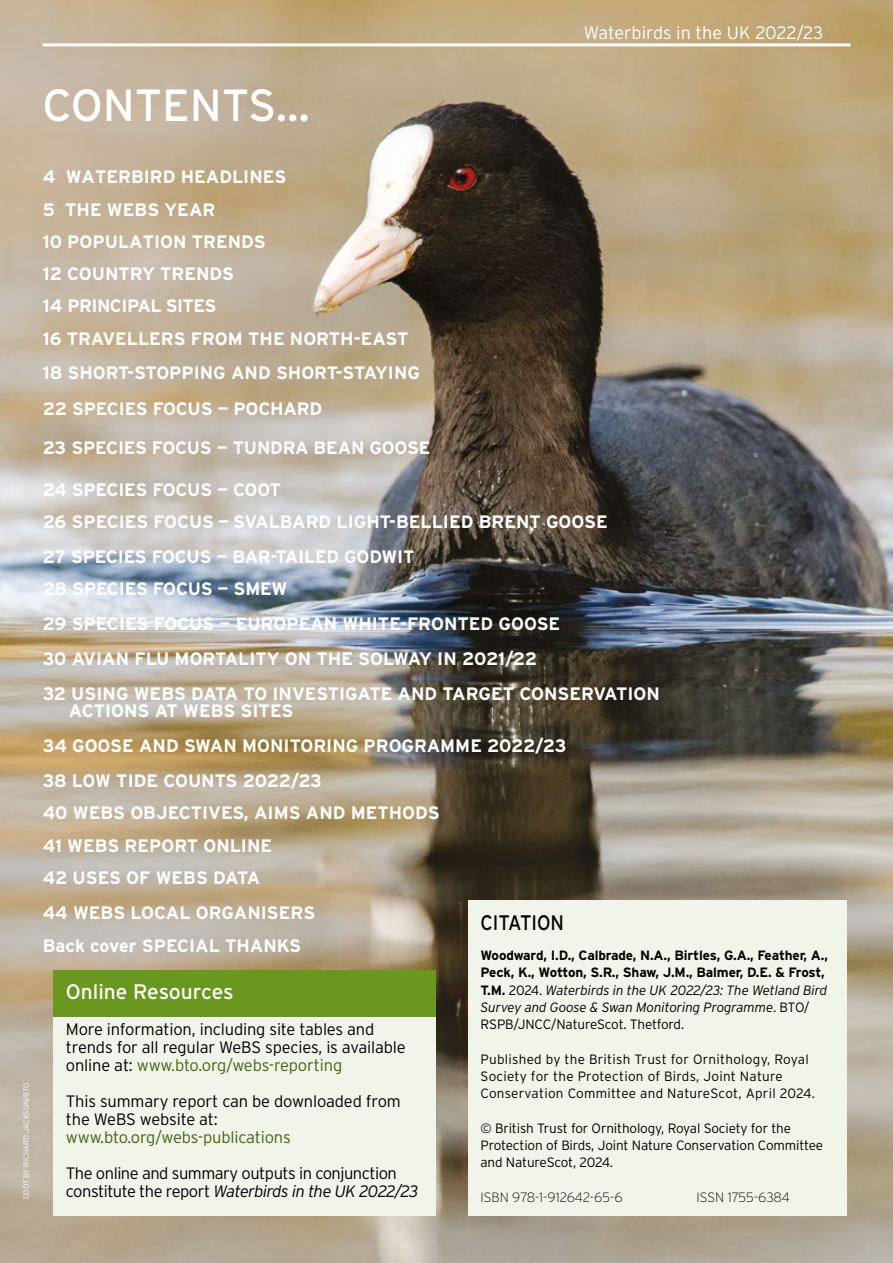
<style>
.page{position:relative;width:893px;height:1263px;background:#fff}
.page>*{position:absolute;margin:0;border:0;box-sizing:border-box;transform-origin:0 0}
.t1{font:45px "Interstate";color:#fff}
.t2{font:21px "Interstate";color:#fff}
.t3{font:21px "Interstate";color:#000;scale:.9 1}
.t4{font:700 18px/32.2px "Interstate";color:#fff}
.t5{font:300 18px "Interstate";color:#fff}
.t6{font:300 16.5px/18px "Interstate";letter-spacing:-.01em;color:#000}
.t7{font:italic 300 16.5px "Interstate";letter-spacing:-.03em;color:#000}
.t8{font:300 16.5px "Interstate";letter-spacing:-.03em;color:#000}
.t9{font:300 16.5px "Interstate";letter-spacing:-.01em;color:#49610d}
.t10{font:700 13.5px/17.2px "Interstate";letter-spacing:-.01em;color:#000}
.t11{font:300 13.5px/17.2px "Interstate";letter-spacing:.02em;color:#000}
.t12{font:300 13.5px/17.2px "Interstate";letter-spacing:-.005em;color:#000}
.t13{font:200 13.5px "Interstate";color:#000}
.t14{font:300 7.5px "Interstate";color:#fff}
.s1{font-weight:300}
.s2{font-weight:300;font-style:italic}
.s3{color:#49610d}
.s4{font-style:normal}
</style>
<div class="page">
<img style="left:0;top:0;width:893px;height:1263px">
<hr style="left:43px;top:43px;width:807px;height:3px;background:#fff">
<div style="left:53px;top:970px;width:383px;height:245px;background:#f0f4e9"></div>
<div style="left:53px;top:970px;width:383px;height:46px;background:#6a971f"></div>
<div style="left:468px;top:900px;width:379px;height:316px;background:#f0f4e9"></div>
<h1 class="t1" style="left:42px;top:80px;width:269px">CONTENTS...</h1>
<p class="t5" style="left:584px;top:22px;width:241px">Waterbirds in the UK 2022/23</p>
<p class="t14" style="left:22px;top:1199px;width:118px;rotate:-90deg">COOT BY RICHARD JACKSON/BTO</p>
<p class="t4" style="left:43px;top:161px;width:367px">4 WATERBIRD HEADLINES<br>5 THE WEBS YEAR<br>10 POPULATION TRENDS<br>12 COUNTRY TRENDS<br>14 PRINCIPAL SITES<br>16 TRAVELLERS FROM THE NORTH-EAST</p>
<p class="t4" style="left:43px;top:355px;width:379px;line-height:36px">18 SHORT-STOPPING AND SHORT-STAYING<br>22 SPECIES FOCUS — POCHARD</p>
<p class="t4" style="left:43px;top:432px;width:389px">23 SPECIES FOCUS — TUNDRA BEAN GOOSE</p>
<p class="t4" style="left:43px;top:474px;width:567px">24 SPECIES FOCUS — COOT<br>26 SPECIES FOCUS — SVALBARD LIGHT-BELLIED BRENT GOOSE</p>
<p class="t4" style="left:43px;top:540px;width:373px">27 SPECIES FOCUS — BAR-TAILED GODWIT<br>28 SPECIES FOCUS — SMEW</p>
<p class="t4" style="left:43px;top:606px;width:619px;line-height:35.2px">29 SPECIES FOCUS — EUROPEAN WHITE-FRONTED GOOSE<br>30 AVIAN FLU MORTALITY ON THE SOLWAY IN 2021/22<br>32 USING WEBS DATA TO INVESTIGATE AND TARGET CONSERVATION</p>
<p class="t4" style="left:43px;top:694px;width:525px;line-height:34.8px;text-indent:26px">ACTIONS AT WEBS SITES<br>34 GOOSE AND SWAN MONITORING PROGRAMME 2022/23<br>38 LOW TIDE COUNTS 2022/23</p>
<p class="t4" style="left:43px;top:797px;width:398px">40 WEBS OBJECTIVES, AIMS AND METHODS<br>41 WEBS REPORT ONLINE<br>42 USES OF WEBS DATA</p>
<p class="t4" style="left:43px;top:897px;width:274px">44 WEBS LOCAL ORGANISERS<br>Back cover SPECIAL THANKS</p>
<p class="t3" style="left:480px;top:911px;width:94px">CITATION</p>
<p class="t10" style="left:480px;top:947px;width:349px">Woodward, I.D., Calbrade, N.A., Birtles, G.A., Feather, A., Peck, K., Wotton, S.R., Shaw, J.M., Balmer, D.E. &amp; Frost, T.M. <span class="s1">2024.</span> <span class="s2">Waterbirds in the UK 2022/23: The Wetland Bird Survey and Goose &amp; Swan Monitoring Programme</span><span class="s1">. BTO/ RSPB/JNCC/NatureScot. Thetford.</span></p>
<p class="t11" style="left:480px;top:1050px;width:336px">Published by the British Trust for Ornithology, Royal<br>Society for the Protection of Birds, Joint Nature<br>Conservation Committee and NatureScot, April 2024.</p>
<p class="t12" style="left:480px;top:1119px;width:344px">© British Trust for Ornithology, Royal Society for the<br>Protection of Birds, Joint Nature Conservation Committee and NatureScot, 2024.</p>
<p class="t13" style="left:480px;top:1189px;width:144px">ISBN 978-1-912642-65-6</p>
<p class="t13" style="left:696px;top:1189px;width:95px">ISSN 1755-6384</p>
<p class="t2" style="left:66px;top:979px;width:169px">Online Resources</p>
<p class="t6" style="left:66px;top:1020px;width:341px">More information, including site tables and trends for all regular WeBS species, is available online at: <span class="s3">www.bto.org/webs-reporting</span></p>
<p class="t6" style="left:66px;top:1092px;width:336px">This summary report can be downloaded from the WeBS website at:</p>
<p class="t9" style="left:66px;top:1128px;width:226px">www.bto.org/webs-publications</p>
<p class="t8" style="left:66px;top:1164px;width:333px">The online and summary outputs in conjunction</p>
<p class="t7" style="left:66px;top:1182px;width:354px"><span class="s4">constitute the report</span> Waterbirds in the UK 2022/23</p>
</div>
